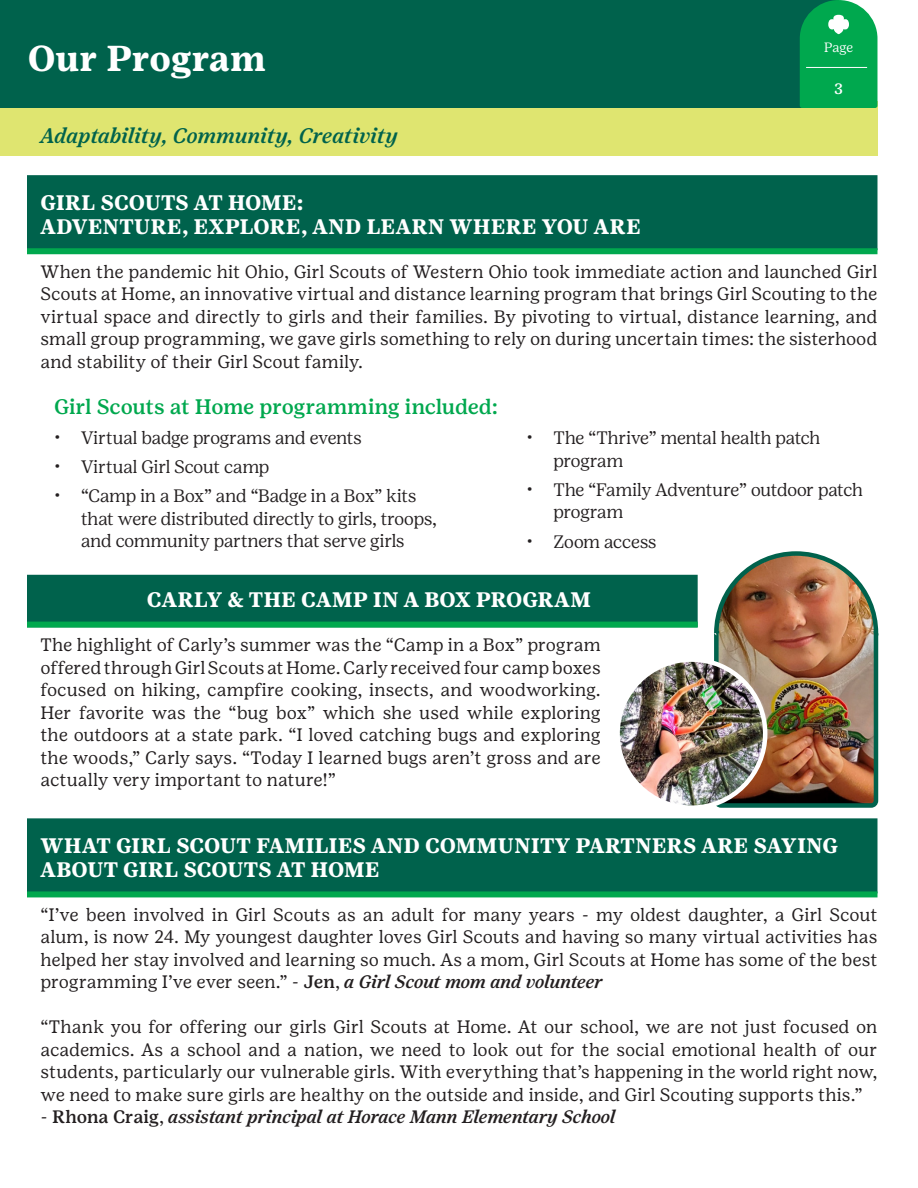
<style>
.page{position:relative;width:918px;height:1188px;background:#fff}
.page>*{position:absolute;margin:0;border:0;box-sizing:border-box;transform-origin:0 0}
.t1{font:700 36px "Girl Scout Text";letter-spacing:.005em;color:#fff}
.t2{font:700 21px/24px "Girl Scout Text";letter-spacing:-.005em;color:#fff}
.t3{font:500 21px "Girl Scout Text";letter-spacing:-.01em;color:#00a84e}
.t4{font:italic 500 21px "Girl Scout Text";letter-spacing:-.01em;color:#00624c}
.t5{font:18px/22.5px "Girl Scout Text";letter-spacing:-.005em;color:#231f20;text-align:justify}
.t6{font:300 18px/22.5px "Girl Scout Display";letter-spacing:-.005em;color:#231f20}
.t7{font:italic 500 18px "Girl Scout Text";letter-spacing:-.015em;color:#231f20}
.t8{font:500 15px "Girl Scout Text";color:#fff}
.t9{font:300 13.5px "Girl Scout Display";color:#fff}
.s1{font-weight:500}
.s2{font-weight:500;font-style:italic}
.s3{font-weight:400;font-style:normal}
.s4{font-style:normal}
</style>
<div class="page">
<div style="left:0;top:102px;width:878px;height:54px;background:#dfe570"></div>
<div style="left:0;top:0;width:839px;height:108px;background:#00624c"></div>
<div style="left:27px;top:175px;width:851px;height:75px;background:#00624c"></div>
<div style="left:27px;top:248px;width:851px;height:6px;background:#00a84e"></div>
<div style="left:27px;top:575px;width:671px;height:52px;background:#00624c"></div>
<div style="left:27px;top:622px;width:671px;height:6px;background:#00a84e"></div>
<div style="left:27px;top:818px;width:851px;height:75px;background:#00624c"></div>
<div style="left:27px;top:891px;width:851px;height:6px;background:#00a84e"></div>
<svg style="left:800px;top:0;width:77px;height:108px;background:#13ab5b"></svg>
<img style="left:714px;top:551px;width:165px;height:257px">
<img style="left:618px;top:660px;width:147px;height:148px;border-radius:74px">
<div style="left:615px;top:657px;width:152px;height:153px;border:4px solid #fff;border-radius:50%"></div>
<h1 class="t1" style="left:28px;top:37px;width:240px">Our Program</h1>
<p class="t4" style="left:40px;top:124px;width:359px">Adaptability, Community, Creativity</p>
<p class="t9" style="left:824px;top:40px;width:30px">Page</p>
<p class="t8" style="left:834px;top:81px;width:10px">3</p>
<p class="t2" style="left:40px;top:190px;width:602px">GIRL SCOUTS AT HOME:<br>ADVENTURE, EXPLORE, AND LEARN WHERE YOU ARE</p>
<p class="t5" style="left:40px;top:260px;width:839px">When the pandemic hit Ohio, Girl Scouts of Western Ohio took immediate action and launched Girl Scouts at Home, an innovative virtual and distance learning program that brings Girl Scouting to the virtual space and directly to girls and their families. By pivoting to virtual, distance learning, and small group programming, we gave girls something to rely on during uncertain times: the sisterhood and stability of their Girl Scout family.</p>
<p class="t3" style="left:54px;top:395px;width:445px">Girl Scouts at Home programming included:</p>
<p class="t6" style="left:54px;top:426px;width:309px">• Virtual badge programs and events</p>
<p class="t6" style="left:54px;top:455px;width:217px">• Virtual Girl Scout camp</p>
<p class="t6" style="left:81px;top:485px;width:357px;text-indent:-27px">• “Camp in a Box” and “Badge in a Box” kits that were distributed directly to girls, troops, and community partners that serve girls</p>
<p class="t6" style="left:554px;top:427px;width:268px;text-indent:-27px">• The “Thrive” mental health patch program</p>
<p class="t6" style="left:554px;top:478px;width:311px;text-indent:-27px">• The “Family Adventure” outdoor patch program</p>
<p class="t6" style="left:526px;top:530px;width:132px">• Zoom access</p>
<p class="t2" style="left:147px;top:588px;width:446px">CARLY &amp; THE CAMP IN A BOX PROGRAM</p>
<p class="t5" style="left:40px;top:634px;width:562px">The highlight of Carly’s summer was the “Camp in a Box” program offered through Girl Scouts at Home. Carly received four camp boxes focused on hiking, campfire cooking, insects, and woodworking.<br>Her favorite was the “bug box” which she used while exploring the outdoors at a state park. “I loved catching bugs and exploring the woods,” Carly says. “Today I learned bugs aren’t gross and are actually very important to nature!”</p>
<p class="t2" style="left:40px;top:833px;width:799px">WHAT GIRL SCOUT FAMILIES AND COMMUNITY PARTNERS ARE SAYING<br>ABOUT GIRL SCOUTS AT HOME</p>
<p class="t5" style="left:40px;top:904px;width:839px">“I’ve been involved in Girl Scouts as an adult for many years - my oldest daughter, a Girl Scout alum, is now 24. My youngest daughter loves Girl Scouts and having so many virtual activities has helped her stay involved and learning so much. As a mom, Girl Scouts at Home has some of the best programming I’ve ever seen.” - <span class="s1">Jen</span>, <span class="s2">a Girl Scout mom and volunteer</span></p>
<p class="t5" style="left:40px;top:1016px;width:839px">“Thank you for offering our girls Girl Scouts at Home. At our school, we are not just focused on academics. As a school and a nation, we need to look out for the social emotional health of our students, particularly our vulnerable girls. With everything that’s happening in the world right now, we need to make sure girls are healthy on the outside and inside, and Girl Scouting supports this.”</p>
<p class="t7" style="left:40px;top:1107px;width:577px"><span class="s3">-</span> <span class="s4">Rhona Craig</span><span class="s3">,</span> assistant principal at Horace Mann Elementary School</p>
</div>
